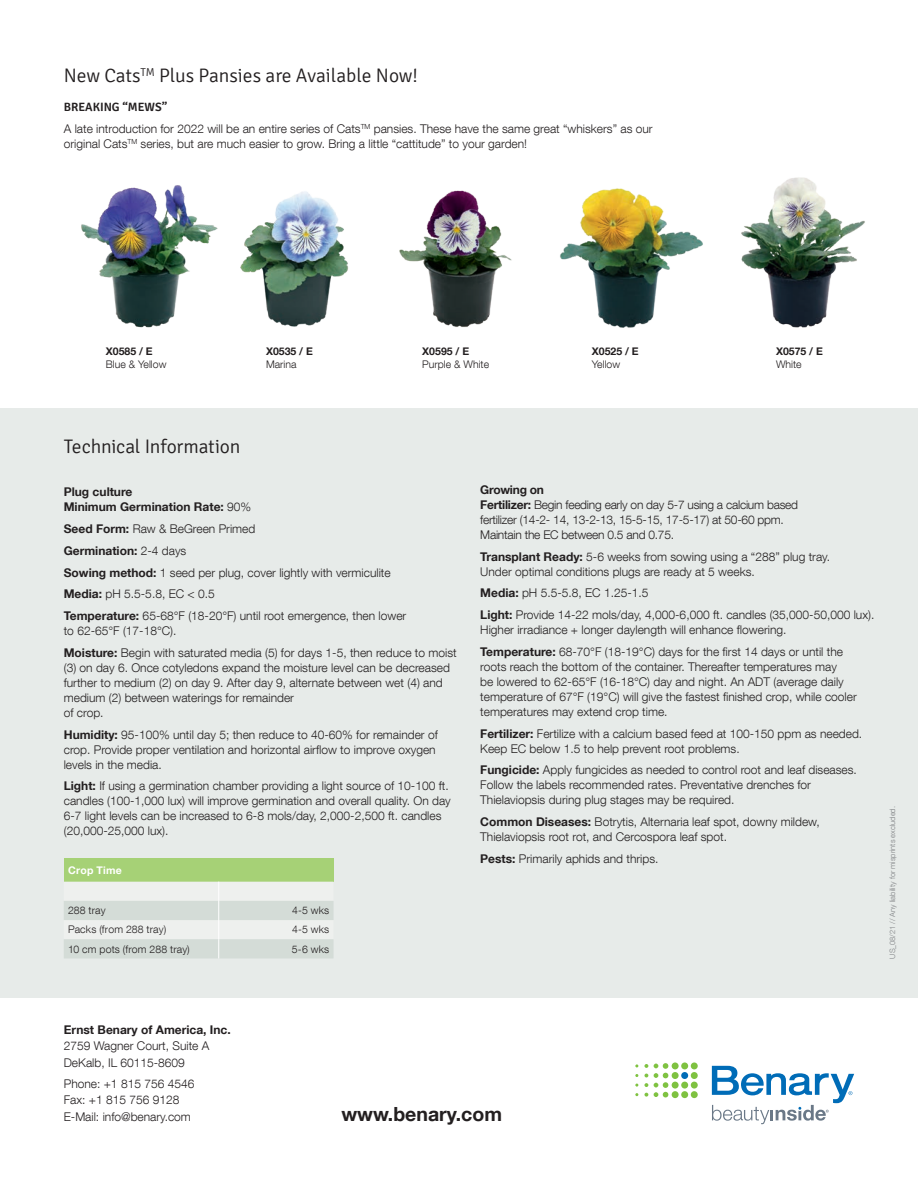
<style>
.page{position:relative;width:918px;height:1188px;background:#fff}
.page>*{position:absolute;margin:0;border:0;box-sizing:border-box;transform-origin:0 0}
.t1{font:300 19.5px "Signika";letter-spacing:-.005em;color:#231f20}
.t2{font:700 19.5px "Helvetica Neue LT Com";color:#231f20}
.t3{font:300 12px/15px "Helvetica Neue LT Com";color:#231f20}
.t4{font:300 12px/15px "Helvetica Neue LT Com";letter-spacing:-.02em;color:#231f20}
.t5{font:700 12px "Helvetica Neue LT Com";color:#231f20}
.t6{font:600 12px "Signika";color:#231f20}
.Farbbezeichnung{font:300 10.5px/12.6px "Helvetica Neue LT Com";letter-spacing:.01em;color:#231f20}
.Farbbezeichnung-2{font:700 10.5px/12.6px "Helvetica Neue LT Com";color:#231f20}
.t7{font:700 10.5px "Helvetica Neue LT Com";letter-spacing:.025em;color:#fff}
.t8{font:300 7.5px "Helvetica Neue LT Com";color:#808285}
.s1{font-weight:700}
.s2{font-weight:300}
</style>
<div class="page">
<div style="left:0;top:408px;width:918px;height:590px;background:#e7ebe9"></div>
<div style="left:64px;top:859px;width:270px;height:23px;background:#a6d176"></div>
<svg style="left:64px;top:882px;width:270px;height:76px"></svg>
<div style="left:681px;top:1062px;width:7px;height:7px;background:#7fc241;border-radius:50%"></div>
<div style="left:681px;top:1072px;width:7px;height:7px;background:#006cb7;border-radius:50%"></div>
<div style="left:681px;top:1082px;width:7px;height:7px;background:#7fc241;border-radius:50%"></div>
<div style="left:672px;top:1062px;width:7px;height:7px;background:#7fc241;border-radius:50%"></div>
<div style="left:672px;top:1072px;width:7px;height:7px;background:#7fc241;border-radius:50%"></div>
<div style="left:672px;top:1082px;width:7px;height:7px;background:#7fc241;border-radius:50%"></div>
<svg style="left:644px;top:1064px;width:4px;height:4px"></svg>
<svg style="left:644px;top:1074px;width:4px;height:3px"></svg>
<svg style="left:644px;top:1083px;width:4px;height:4px"></svg>
<div style="left:691px;top:1062px;width:7px;height:7px;background:#7fc241;border-radius:50%"></div>
<div style="left:691px;top:1072px;width:7px;height:7px;background:#7fc241;border-radius:50%"></div>
<div style="left:691px;top:1082px;width:7px;height:7px;background:#7fc241;border-radius:50%"></div>
<div style="left:681px;top:1091px;width:7px;height:7px;background:#7fc241;border-radius:50%"></div>
<div style="left:672px;top:1091px;width:7px;height:7px;background:#7fc241;border-radius:50%"></div>
<svg style="left:654px;top:1063px;width:14px;height:34px"></svg>
<svg style="left:644px;top:1093px;width:4px;height:4px"></svg>
<div style="left:691px;top:1091px;width:7px;height:7px;background:#7fc241;border-radius:50%"></div>
<svg style="left:712px;top:1066px;width:142px;height:58px"></svg>
<img style="left:741px;top:177px;width:124px;height:151px">
<img style="left:240px;top:191px;width:108px;height:136px">
<img style="left:399px;top:190px;width:113px;height:137px">
<img style="left:560px;top:188px;width:143px;height:140px">
<img style="left:81px;top:185px;width:137px;height:143px">
<p class="t1" style="left:64px;top:65px;width:356px">New Cats<sup>TM</sup> Plus Pansies are Available Now!</p>
<p class="t6" style="left:64px;top:100px;width:105px">BREAKING “MEWS”</p>
<p class="t3" style="left:64px;top:121px;width:590px">A late introduction for 2022 will be an entire series of Cats<sup>TM</sup> pansies. These have the same great “whiskers” as our original Cats<sup>TM</sup> series, but are much easier to grow. Bring a little “cattitude” to your garden!</p>
<p class="Farbbezeichnung" style="left:106px;top:345px;width:62px"><span class="s1">X0585 / E<br></span>Blue &amp; Yellow</p>
<p class="Farbbezeichnung-2" style="left:266px;top:345px;width:48px">X0535 / E<br><span class="s2">Marina</span></p>
<p class="Farbbezeichnung" style="left:422px;top:345px;width:68px"><span class="s1">X0595 / E<br></span>Purple &amp; White</p>
<p class="Farbbezeichnung-2" style="left:592px;top:345px;width:48px">X0525 / E<br><span class="s2">Yellow</span></p>
<p class="Farbbezeichnung-2" style="left:776px;top:345px;width:48px">X0575 / E<br><span class="s2">White</span></p>
<p class="t1" style="left:64px;top:436px;width:178px">Technical Information</p>
<p class="t5" style="left:64px;top:485px;width:70px">Plug culture</p>
<p class="t5" style="left:64px;top:500px;width:189px">Minimum Germination Rate: <span class="s2">90%</span></p>
<p class="t3" style="left:64px;top:521px;width:193px"><span class="s1">Seed Form:</span> Raw &amp; BeGreen Primed</p>
<p class="t5" style="left:64px;top:543px;width:124px">Germination: <span class="s2">2-4 days</span></p>
<p class="t3" style="left:64px;top:565px;width:328px"><span class="s1">Sowing method:</span> 1 seed per plug, cover lightly with vermiculite</p>
<p class="t3" style="left:64px;top:586px;width:153px"><span class="s1">Media:</span> pH 5.5-5.8, EC &lt; 0.5</p>
<p class="t3" style="left:64px;top:608px;width:344px"><span class="s1">Temperature:</span> 65-68°F (18-20°F) until root emergence, then lower to 62-65°F (17-18°C).</p>
<p class="t3" style="left:64px;top:645px;width:394px"><span class="s1">Moisture:</span> Begin with saturated media (5) for days 1-5, then reduce to moist (3) on day 6. Once cotyledons expand the moisture level can be decreased further to medium (2) on day 9. After day 9, alternate between wet (4) and medium (2) between waterings for remainder<br>of crop.</p>
<p class="t3" style="left:64px;top:727px;width:376px"><span class="s1">Humidity:</span> 95-100% until day 5; then reduce to 40-60% for remainder of crop. Provide proper ventilation and horizontal airflow to improve oxygen levels in the media.</p>
<p class="t3" style="left:64px;top:778px;width:389px"><span class="s1">Light:</span> If using a germination chamber providing a light source of 10-100 ft. candles (100-1,000 lux) will improve germination and overall quality. On day 6-7 light levels can be increased to 6-8 mols/day, 2,000-2,500 ft. candles (20,000-25,000 lux).</p>
<p class="t7" style="left:68px;top:864px;width:55px">Crop Time</p>
<p class="Farbbezeichnung" style="left:68px;top:904px;width:39px">288 tray</p>
<p class="Farbbezeichnung" style="left:292px;top:904px;width:39px">4-5 wks</p>
<p class="Farbbezeichnung" style="left:68px;top:923px;width:100px">Packs (from 288 tray)</p>
<p class="Farbbezeichnung" style="left:292px;top:923px;width:39px">4-5 wks</p>
<p class="Farbbezeichnung" style="left:68px;top:942px;width:123px">10 cm pots (from 288 tray)</p>
<p class="Farbbezeichnung" style="left:292px;top:942px;width:39px">5-6 wks</p>
<p class="t4" style="left:480px;top:482px;width:319px"><span class="s1">Growing on<br>Fertilizer:</span> Begin feeding early on day 5-7 using a calcium based fertilizer (14-2- 14, 13-2-13, 15-5-15, 17-5-17) at 50-60 ppm.<br>Maintain the EC between 0.5 and 0.75.</p>
<p class="t3" style="left:480px;top:549px;width:351px"><span class="s1">Transplant Ready:</span> 5-6 weeks from sowing using a “288” plug tray.<br>Under optimal conditions plugs are ready at 5 weeks.</p>
<p class="t3" style="left:480px;top:585px;width:170px"><span class="s1">Media:</span> pH 5.5-5.8, EC 1.25-1.5</p>
<p class="t3" style="left:480px;top:607px;width:396px"><span class="s1">Light:</span> Provide 14-22 mols/day, 4,000-6,000 ft. candles (35,000-50,000 lux).<br>Higher irradiance + longer daylength will enhance flowering.</p>
<p class="t3" style="left:480px;top:644px;width:378px"><span class="s1">Temperature:</span> 68-70°F (18-19°C) days for the first 14 days or until the roots reach the bottom of the container. Thereafter temperatures may<br>be lowered to 62-65°F (16-18°C) day and night. An ADT (average daily temperature of 67°F (19°C) will give the fastest finished crop, while cooler temperatures may extend crop time.</p>
<p class="t3" style="left:480px;top:726px;width:384px"><span class="s1">Fertilizer:</span> Fertilize with a calcium based feed at 100-150 ppm as needed.<br>Keep EC below 1.5 to help prevent root problems.</p>
<p class="t3" style="left:480px;top:762px;width:378px"><span class="s1">Fungicide:</span> Apply fungicides as needed to control root and leaf diseases.<br>Follow the labels recommended rates. Preventative drenches for<br>Thielaviopsis during plug stages may be required.</p>
<p class="t3" style="left:480px;top:814px;width:341px"><span class="s1">Common Diseases:</span> Botrytis, Alternaria leaf spot, downy mildew,<br>Thielaviopsis root rot, and Cercospora leaf spot.</p>
<p class="t3" style="left:480px;top:851px;width:180px"><span class="s1">Pests:</span> Primarily aphids and thrips.</p>
<p class="t8" style="left:888px;top:959px;width:154px;rotate:-90deg">US_08/21 // Any liability for misprints excluded.</p>
<p class="t5" style="left:64px;top:1022px;width:169px">Ernst Benary of America, Inc.</p>
<p class="t3" style="left:64px;top:1038px;width:147px;line-height:16.5px">2759 Wagner Court, Suite A<br>DeKalb, IL 60115-8609</p>
<p class="t3" style="left:64px;top:1075px;width:132px;line-height:16.5px">Phone: +1 815 756 4546<br>Fax: +1 815 756 9128<br>E-Mail: info@benary.com</p>
<p class="t2" style="left:341px;top:1101px;width:162px">www.benary.com</p>
</div>
